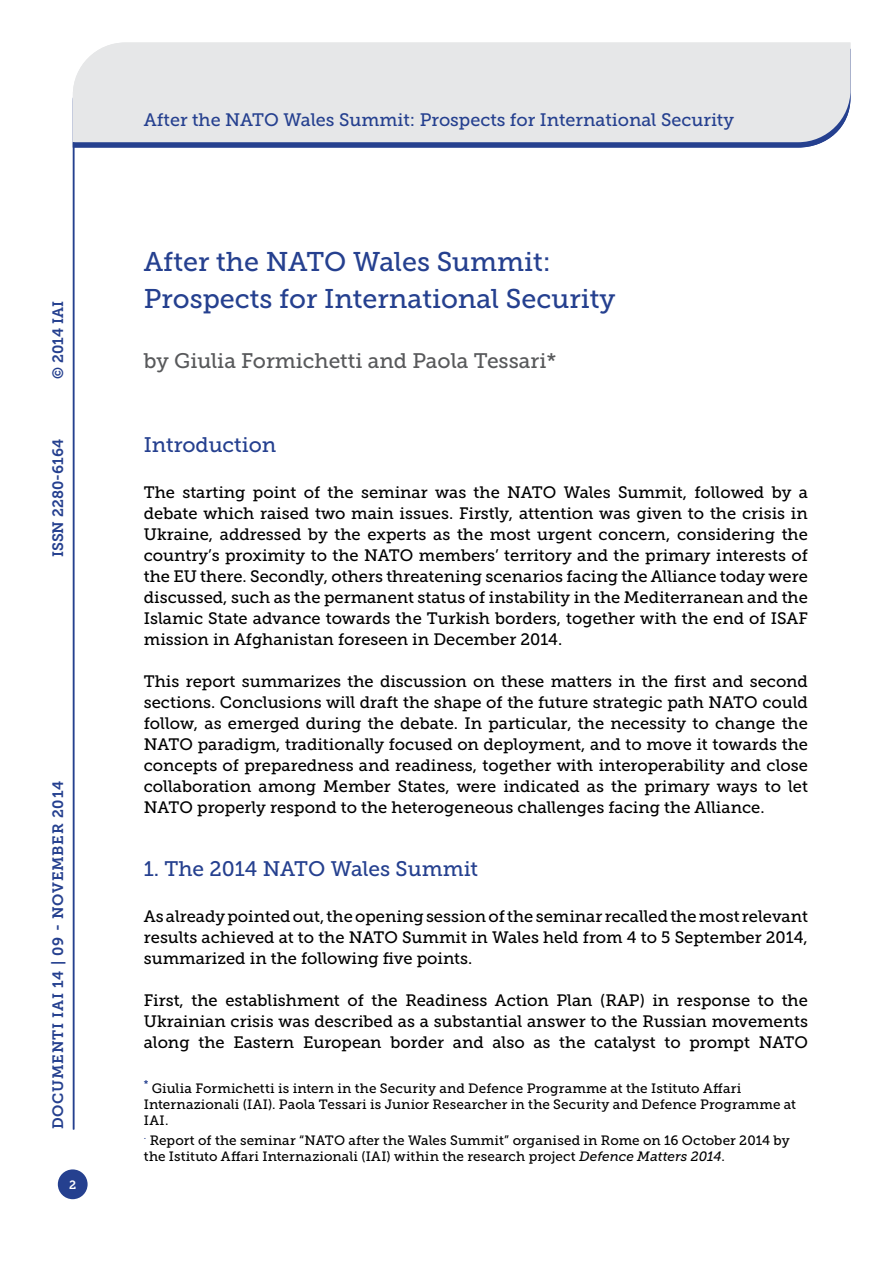
<style>
.page{position:relative;width:893px;height:1263px;background:#fff}
.page>*{position:absolute;margin:0;border:0;box-sizing:border-box;transform-origin:0 0}
.t1{font:27px/36.6px "Museo Slab 500";color:#25408f}
.t2{font:21px "Museo Slab 500";color:#25408f}
.t3{font:21px "Museo Slab 500";color:#58595b}
.t4{font:18px "Museo Slab 500";color:#25408f}
.t5{font:16.5px/21px "Museo Slab 500";color:#000;text-align:justify}
.t6{font:15px "Museo Slab 700";letter-spacing:.05em;color:#25408f}
.t7{font:15px "Museo Slab 700";color:#25408f}
.t8{font:13.5px/16.2px "Museo Slab 500";letter-spacing:.01em;color:#000}
.t9{font:12px "Museo Slab 700";color:#fff}
.s1{font-style:italic}
</style>
<div class="page">
<div style="left:58px;top:1169px;width:30px;height:30px;background:#25408f;border-radius:50%"></div>
<svg style="left:74px;top:142px;width:749px;height:6px;background:#364e97"></svg>
<div style="left:73px;top:43px;width:777px;height:99px;background:#e6e7e8"></div>
<hr style="left:73px;top:142px;width:1px;height:987px;background:#25408f">
<p class="t6" style="left:50px;top:379px;width:79px;rotate:-90deg">© 2014 IAI</p>
<p class="t7" style="left:50px;top:557px;width:120px;rotate:-90deg">ISSN 2280-6164</p>
<p class="t6" style="left:50px;top:1129px;width:350px;rotate:-90deg">DOCUMENTI IAI 14 | 09 - November 2014</p>
<p class="t9" style="left:69px;top:1178px;width:9px">2</p>
<p class="t4" style="left:144px;top:110px;width:592px">After the NATO Wales Summit: Prospects for International Security</p>
<h1 class="t1" style="left:144px;top:244px;width:473px">After the NATO Wales Summit:<br>Prospects for International Security</h1>
<p class="t3" style="left:144px;top:349px;width:414px">by Giulia Formichetti and Paola Tessari*</p>
<p class="t2" style="left:144px;top:433px;width:134px">Introduction</p>
<p class="t5" style="left:144px;top:482px;width:666px">The starting point of the seminar was the NATO Wales Summit, followed by a debate which raised two main issues. Firstly, attention was given to the crisis in Ukraine, addressed by the experts as the most urgent concern, considering the country’s proximity to the NATO members’ territory and the primary interests of the EU there. Secondly, others threatening scenarios facing the Alliance today were discussed, such as the permanent status of instability in the Mediterranean and the Islamic State advance towards the Turkish borders, together with the end of ISAF mission in Afghanistan foreseen in December 2014.</p>
<p class="t5" style="left:144px;top:671px;width:666px">This report summarizes the discussion on these matters in the first and second sections. Conclusions will draft the shape of the future strategic path NATO could follow, as emerged during the debate. In particular, the necessity to change the NATO paradigm, traditionally focused on deployment, and to move it towards the concepts of preparedness and readiness, together with interoperability and close collaboration among Member States, were indicated as the primary ways to let NATO properly respond to the heterogeneous challenges facing the Alliance.</p>
<p class="t2" style="left:144px;top:857px;width:336px">1. The 2014 NATO Wales Summit</p>
<p class="t5" style="left:144px;top:906px;width:666px">As already pointed out, the opening session of the seminar recalled the most relevant results achieved at to the NATO Summit in Wales held from 4 to 5 September 2014, summarized in the following five points.</p>
<p class="t5" style="left:144px;top:990px;width:666px">First, the establishment of the Readiness Action Plan (RAP) in response to the Ukrainian crisis was described as a substantial answer to the Russian movements along the Eastern European border and also as the catalyst to prompt NATO</p>
<p class="t8" style="left:144px;top:1080px;width:654px"><sup>*</sup> Giulia Formichetti is intern in the Security and Defence Programme at the Istituto Affari<br>Internazionali (IAI). Paola Tessari is Junior Researcher in the Security and Defence Programme at<br>IAI.</p>
<p class="t8" style="left:144px;top:1132px;width:647px"><sup>.</sup> Report of the seminar “NATO after the Wales Summit” organised in Rome on 16 October 2014 by the Istituto Affari Internazionali (IAI) within the research project <span class="s1">Defence Matters 2014</span>.</p>
</div>
